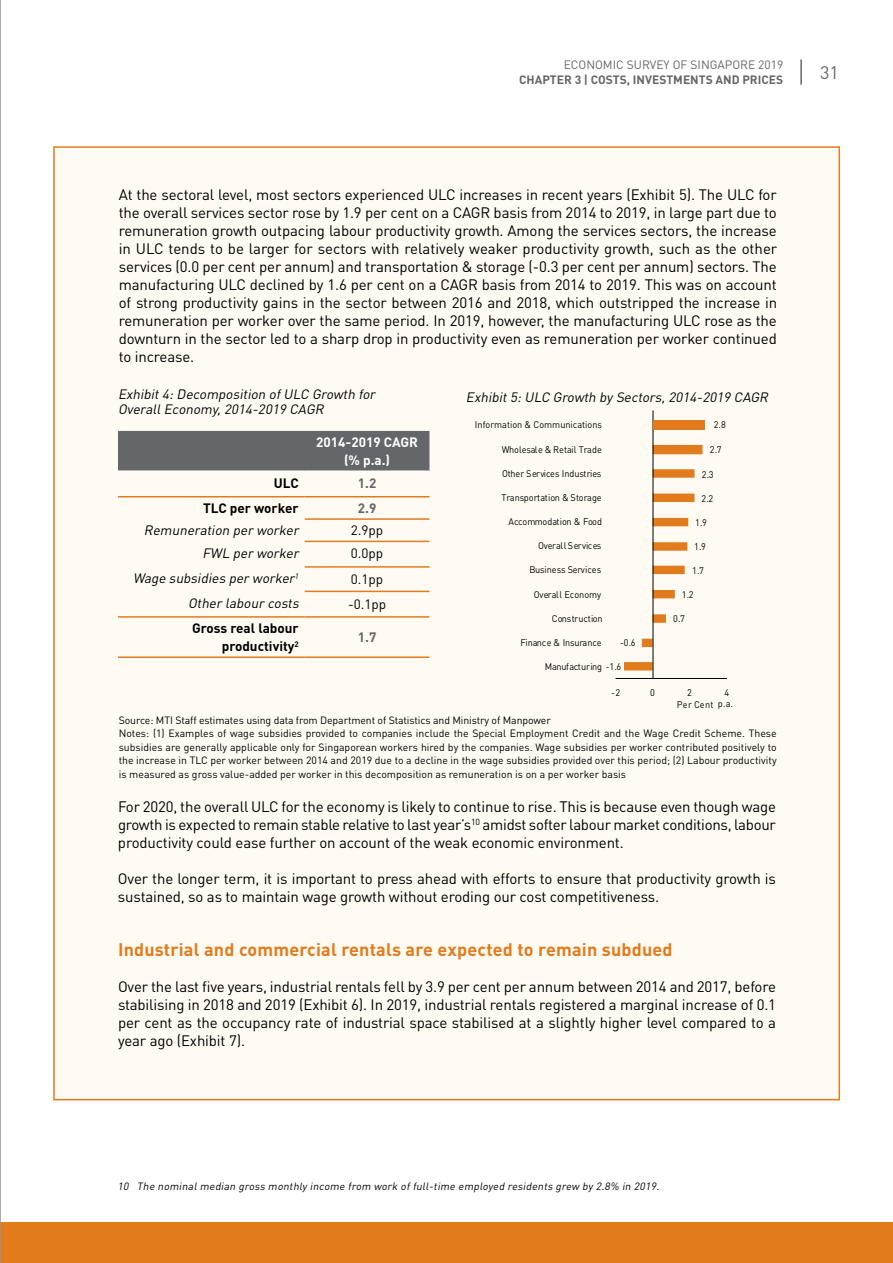
<style>
.page{position:relative;width:893px;height:1263px;background:#fff}
.page>*{position:absolute;margin:0;border:0;box-sizing:border-box;transform-origin:0 0}
.t1{font:700 18px "DIN Pro";letter-spacing:.01em;color:#e17b1c}
.t2{font:18px "DIN Pro";color:#656669}
.t3{font:15px/18px "DIN Pro";letter-spacing:-.01em;color:#000;text-align:justify}
.t4{font:italic 13.5px "DIN Pro";color:#000}
.t5{font:700 13.5px/18px "DIN Pro";color:#000;text-align:right}
.t6{font:13.5px "DIN Pro";color:#000}
.t7{font:700 13.5px/18px "DIN Pro";color:#fff;text-align:center}
.t8{font:700 13.5px "DIN Pro";color:#656669}
.t9{font:700 12px "DIN Pro";color:#656669}
.t10{font:12px "DIN Pro";color:#656669}
.t11{font:10.5px/13.5px "DIN Pro";color:#000}
.t12{font:italic 10.5px "DIN Pro";color:#000}
.t13{font:9.6px "DIN Pro";color:#000;scale:.95 1}
.t14{font:9.6px "DIN Pro";letter-spacing:-.035em;color:#000;scale:.95 1}
</style>
<div class="page">
<div style="left:0;top:1222px;width:893px;height:41px;background:#e17b1c"></div>
<div style="left:53px;top:146px;width:787px;height:954px;background:#fffbf3;border:2px solid #e17b1c"></div>
<div style="left:118px;top:431px;width:311px;height:39px;background:#656669"></div>
<hr style="left:305px;top:541px;width:124px;height:1px;background:#e17b1c">
<hr style="left:305px;top:566px;width:124px;height:2px;background:#e17b1c">
<hr style="left:305px;top:591px;width:124px;height:1px;background:#e17b1c">
<hr style="left:305px;top:470px;width:124px;height:2px;background:#fff">
<hr style="left:118px;top:470px;width:187px;height:2px;background:#fff">
<hr style="left:118px;top:616px;width:187px;height:2px;background:#e17b1c">
<hr style="left:305px;top:616px;width:124px;height:2px;background:#e17b1c">
<hr style="left:118px;top:656px;width:187px;height:2px;background:#e17b1c">
<hr style="left:305px;top:656px;width:124px;height:2px;background:#e17b1c">
<hr style="left:305px;top:496px;width:124px;height:1px;background:#e17b1c">
<hr style="left:305px;top:518px;width:124px;height:2px;background:#e17b1c">
<hr style="left:118px;top:496px;width:187px;height:1px;background:#e17b1c">
<svg style="left:624px;top:445px;width:78px;height:225px"></svg>
<hr style="left:615px;top:678px;width:112px;height:1px;background:#000">
<hr style="left:653px;top:410px;width:1px;height:268px;background:#000">
<div style="left:653px;top:420px;width:51px;height:10px;background:#e17b1c"></div>
<hr style="left:0;top:0;width:1px;height:1263px;background:#939598">
<hr style="left:800px;top:59px;width:2px;height:26px;background:#656669">
<p class="t10" style="left:564px;top:57px;width:221px">ECONOMIC SURVEY OF SINGAPORE 2019</p>
<p class="t9" style="left:519px;top:71px;width:266px">CHAPTER 3 | COSTS, INVESTMENTS AND PRICES</p>
<p class="t2" style="left:820px;top:60px;width:20px">31</p>
<p class="t3" style="left:119px;top:185px;width:660px">At the sectoral level, most sectors experienced ULC increases in recent years (Exhibit 5). The ULC for the overall services sector rose by 1.9 per cent on a CAGR basis from 2014 to 2019, in large part due to remuneration growth outpacing labour productivity growth. Among the services sectors, the increase in ULC tends to be larger for sectors with relatively weaker productivity growth, such as the other services (0.0 per cent per annum) and transportation &amp; storage (-0.3 per cent per annum) sectors. The manufacturing ULC declined by 1.6 per cent on a CAGR basis from 2014 to 2019. This was on account of strong productivity gains in the sector between 2016 and 2018, which outstripped the increase in remuneration per worker over the same period. In 2019, however, the manufacturing ULC rose as the downturn in the sector led to a sharp drop in productivity even as remuneration per worker continued to increase.</p>
<p class="t4" style="left:118px;top:385px;width:262px">Exhibit4:Decomposition ofULC Growth for</p>
<p class="t4" style="left:466px;top:388px;width:307px">Exhibit5:ULC Growth by Sectors,2014-2019 CAGR</p>
<p class="t4" style="left:118px;top:400px;width:210px">OverallEconomy,2014-2019 CAGR</p>
<p class="t7" style="left:316px;top:433px;width:103px">2014-2019 CAGR (% p.a.)</p>
<p class="t5" style="left:274px;top:473px;width:26px">ULC</p>
<p class="t8" style="left:358px;top:473px;width:20px">1.2</p>
<p class="t5" style="left:203px;top:499px;width:97px">TLC per worker</p>
<p class="t8" style="left:358px;top:499px;width:20px">2.9</p>
<p class="t4" style="left:144px;top:521px;width:159px">Remuneration per worker</p>
<p class="t6" style="left:351px;top:521px;width:34px">2.9pp</p>
<p class="t4" style="left:202px;top:544px;width:101px">FWL per worker</p>
<p class="t6" style="left:351px;top:544px;width:34px">0.0pp</p>
<p class="t4" style="left:133px;top:569px;width:169px">Wage subsidies per worker<sup>1</sup></p>
<p class="t6" style="left:351px;top:570px;width:34px">0.1pp</p>
<p class="t4" style="left:188px;top:594px;width:115px">Other labour costs</p>
<p class="t6" style="left:348px;top:595px;width:40px">-0.1pp</p>
<p class="t5" style="left:192px;top:619px;width:108px">Gross real labour productivity<sup>2</sup></p>
<p class="t8" style="left:358px;top:628px;width:20px">1.7</p>
<p class="t13" style="left:475px;top:418px;width:135px">Information &amp; Communications</p>
<p class="t13" style="left:714px;top:418px;width:14px">2.8</p>
<p class="t13" style="left:502px;top:443px;width:107px">Wholesale &amp; Retail Trade</p>
<p class="t13" style="left:710px;top:443px;width:14px">2.7</p>
<p class="t13" style="left:502px;top:467px;width:106px">Other Services Industries</p>
<p class="t13" style="left:702px;top:467px;width:14px">2.3</p>
<p class="t13" style="left:502px;top:491px;width:107px">Transportation &amp; Storage</p>
<p class="t13" style="left:701px;top:492px;width:14px">2.2</p>
<p class="t14" style="left:508px;top:515px;width:100px">Accommodation &amp; Food</p>
<p class="t13" style="left:695px;top:516px;width:14px">1.9</p>
<p class="t13" style="left:538px;top:539px;width:68px">Overall Services</p>
<p class="t13" style="left:694px;top:540px;width:14px">1.9</p>
<p class="t13" style="left:529px;top:563px;width:77px">Business Services</p>
<p class="t13" style="left:692px;top:564px;width:14px">1.7</p>
<p class="t13" style="left:534px;top:587px;width:73px">Overall Economy</p>
<p class="t13" style="left:682px;top:588px;width:14px">1.2</p>
<p class="t13" style="left:552px;top:612px;width:55px">Construction</p>
<p class="t13" style="left:673px;top:612px;width:14px">0.7</p>
<p class="t13" style="left:520px;top:636px;width:87px">Finance &amp; Insurance</p>
<p class="t13" style="left:620px;top:636px;width:18px">-0.6</p>
<p class="t13" style="left:545px;top:660px;width:82px">Manufacturing -1.6</p>
<p class="t13" style="left:611px;top:686px;width:11px">-2</p>
<p class="t13" style="left:650px;top:686px;width:7px">0</p>
<p class="t13" style="left:687px;top:686px;width:7px">2</p>
<p class="t13" style="left:724px;top:686px;width:7px">4</p>
<p class="t13" style="left:677px;top:698px;width:61px">Per Cent p.a.</p>
<p class="t11" style="left:119px;top:712px;width:659px">Source: MTI Staff estimates using data from Department of Statistics and Ministry of Manpower<br>Notes: (1) Examples of wage subsidies provided to companies include the Special Employment Credit and the Wage Credit Scheme. These subsidies are generally applicable only for Singaporean workers hired by the companies. Wage subsidies per worker contributed positively to the increase in TLC per worker between 2014 and 2019 due to a decline in the wage subsidies provided over this period; (2) Labour productivity is measured as gross value-added per worker in this decomposition as remuneration is on a per worker basis</p>
<p class="t3" style="left:118px;top:797px;width:660px">For 2020, the overall ULC for the economy is likely to continue to rise. This is because even though wage growth is expected to remain stable relative to last year’s<sup>10</sup> amidst softer labour market conditions, labour productivity could ease further on account of the weak economic environment.</p>
<p class="t3" style="left:118px;top:869px;width:659px">Over the longer term, it is important to press ahead with efforts to ensure that productivity growth is sustained, so as to maintain wage growth without eroding our cost competitiveness.</p>
<p class="t1" style="left:118px;top:938px;width:556px">Industrial and commercial rentals are expected to remain subdued</p>
<p class="t3" style="left:118px;top:977px;width:660px">Over the last five years, industrial rentals fell by 3.9 per cent per annum between 2014 and 2017, before stabilising in 2018 and 2019 (Exhibit 6). In 2019, industrial rentals registered a marginal increase of 0.1 per cent as the occupancy rate of industrial space stabilised at a slightly higher level compared to a year ago (Exhibit 7).</p>
<p class="t12" style="left:117px;top:1179px;width:546px">10 The nominal median gross monthly income from work of full-time employed residents grew by 2.8% in 2019.</p>
</div>
